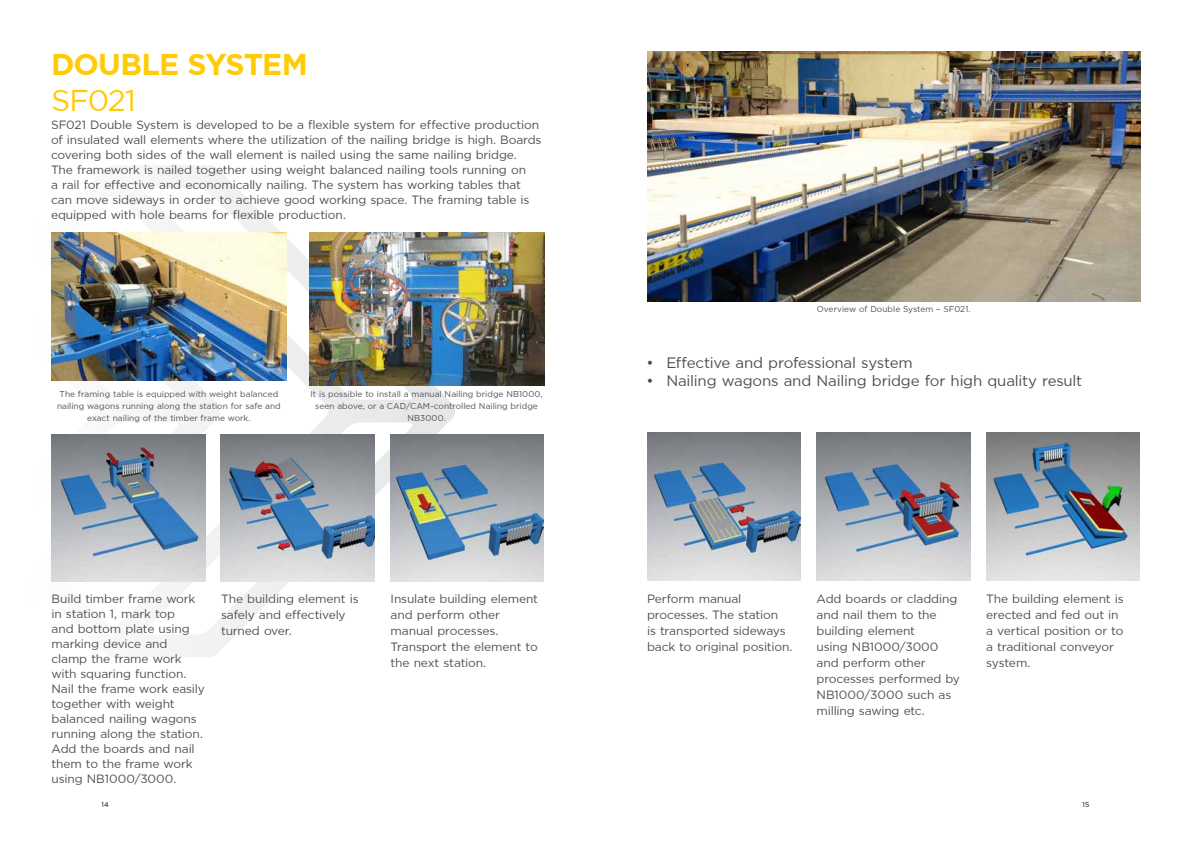
<style>
.page{position:relative;width:1191px;height:842px;background:#fff}
.page>*{position:absolute;margin:0;border:0;box-sizing:border-box;transform-origin:0 0}
.t1{font:700 30px "Gotham";letter-spacing:-.03em;color:#ffcb05}
.t2{font:30px "Gotham";letter-spacing:-.035em;color:#ffcb05}
.t3{font:15px "Gotham";letter-spacing:-.015em;color:#4d4d4f}
.t4{font:12px/16px "Gotham";letter-spacing:-.01em;color:#4d4d4f}
.t5{font:8.5px/12px "Gotham";letter-spacing:.005em;color:#4d4d4f;text-align:center}
.t6{font:7px "Gotham";color:#000}
</style>
<div class="page">
<svg style="left:51px;top:165px;width:404px;height:492px"></svg>
<img style="left:221px;top:434px;width:153px;height:147px">
<img style="left:52px;top:434px;width:153px;height:147px">
<img style="left:390px;top:434px;width:154px;height:147px">
<img style="left:647px;top:433px;width:154px;height:147px">
<img style="left:816px;top:433px;width:154px;height:147px">
<img style="left:986px;top:433px;width:154px;height:147px">
<img style="left:51px;top:232px;width:235px;height:148px">
<img style="left:309px;top:232px;width:235px;height:154px">
<img style="left:647px;top:51px;width:493px;height:251px">
<h1 class="t1" style="left:51px;top:47px;width:258px">DOUBLE SYSTEM</h1>
<h1 class="t2" style="left:51px;top:84px;width:86px">SF021</h1>
<p class="t4" style="left:51px;top:117px;width:492px;line-height:15px">SF021 Double System is developed to be a flexible system for effective production of insulated wall elements where the utilization of the nailing bridge is high. Boards covering both sides of the wall element is nailed using the same nailing bridge.<br>The framework is nailed together using weight balanced nailing tools running on<br>a rail for effective and economically nailing. The system has working tables that can move sideways in order to achieve good working space. The framing table is equipped with hole beams for flexible production.</p>
<p class="t5" style="left:57px;top:388px;width:225px">The framing table is equipped with weight balanced nailing wagons running along the station for safe and exact nailing of the timber frame work.</p>
<p class="t5" style="left:310px;top:388px;width:234px">It is possible to install a manual Nailing bridge NB1000, seen above, or a CAD/CAM-controlled Nailing bridge<br>NB3000.</p>
<p class="t5" style="left:817px;top:303px;width:155px">Overview of Double System – SF021.</p>
<p class="t3" style="left:646px;top:354px;width:268px">• Effective and professional system</p>
<p class="t3" style="left:646px;top:372px;width:437px">• Nailing wagons and Nailing bridge for high quality result</p>
<p class="t4" style="left:647px;top:590px;width:147px">Perform manual processes. The station<br>is transported sideways back to original position.</p>
<p class="t4" style="left:52px;top:591px;width:155px;line-height:15px">Build timber frame work in station 1, mark top<br>and bottom plate using marking device and clamp the frame work with squaring function.<br>Nail the frame work easily together with weight balanced nailing wagons running along the station.<br>Add the boards and nail them to the frame work using NB1000/3000.</p>
<p class="t4" style="left:221px;top:590px;width:139px">The building element is safely and effectively turned over.</p>
<p class="t4" style="left:390px;top:590px;width:149px">Insulate building element and perform other manual processes.<br>Transport the element to the next station.</p>
<p class="t4" style="left:986px;top:590px;width:139px">The building element is erected and fed out in a vertical position or to a traditional conveyor system.</p>
<p class="t4" style="left:816px;top:590px;width:145px">Add boards or cladding and nail them to the building element<br>using NB1000/3000 and perform other processes performed by<br>NB1000/3000 such as milling sawing etc.</p>
<p class="t6" style="left:102px;top:801px;width:9px">14</p>
<p class="t6" style="left:1082px;top:801px;width:8px">15</p>
</div>
